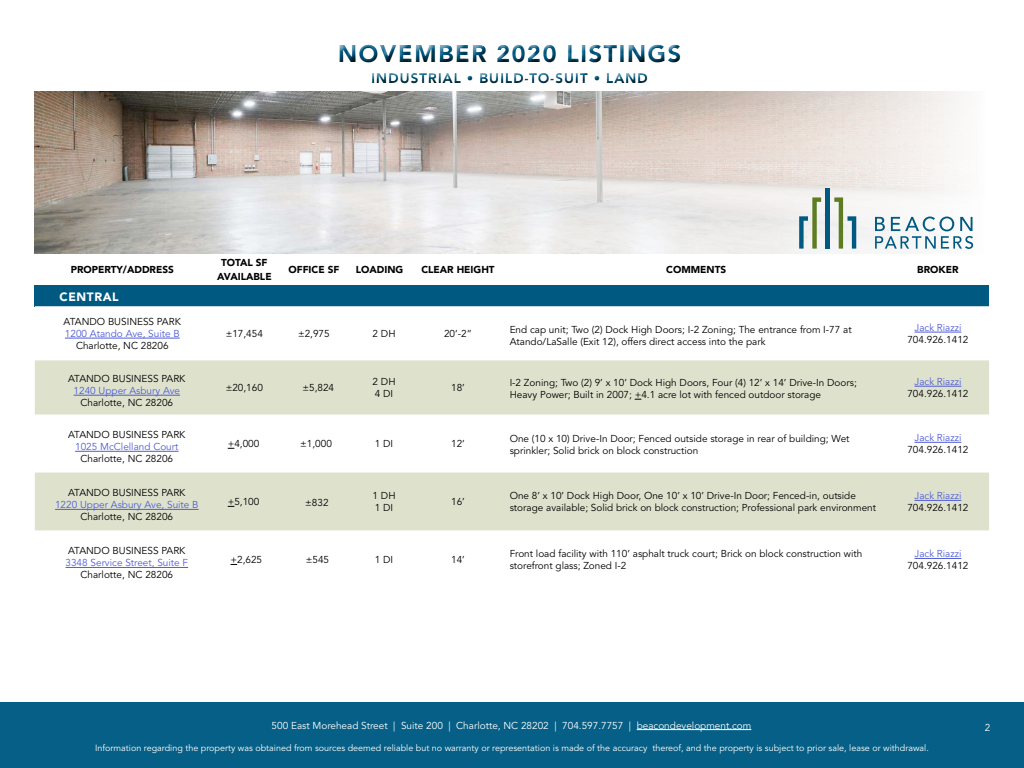
<style>
.page{position:relative;width:1024px;height:768px;background:#fff}
.page>*{position:absolute;margin:0;border:0;box-sizing:border-box;transform-origin:0 0}
.t1{font:900 24px "Avenir LT Std";letter-spacing:.05em;color:#005981}
.t2{font:900 14px "Avenir LT Std";letter-spacing:.05em;color:#005981}
.t3{font:900 12px "Avenir LT Std";letter-spacing:.05em;color:#fff}
.t4{font:10px/12px "Avenir LT Std";color:#000}
.t5{font:10px "Avenir LT Std";color:#4f5cd6}
.t6{font:10px "Avenir LT Std";color:#fff}
.t7{font:900 10px/14px "Avenir LT Std";color:#000;text-align:center}
.t8{font:9px "Avenir LT Std";color:#fff}
</style>
<div class="page">
<img style="left:34px;top:92px;width:940px;height:162px">
<div style="left:334px;top:40px;width:354px;height:50px;background:#000;opacity:.75"></div>
<hr style="left:826px;top:188px;width:4px;height:61px;background:#005981">
<svg style="left:834px;top:197px;width:22px;height:52px"></svg>
<svg style="left:799px;top:197px;width:22px;height:52px"></svg>
<svg style="left:875px;top:217px;width:98px;height:32px"></svg>
<div style="left:35px;top:285px;width:954px;height:21px;background:#005981"></div>
<svg style="left:35px;top:306px;width:954px;height:32px"></svg>
<svg style="left:35px;top:360px;width:954px;height:171px;fill:#dee2cd"></svg>
<hr style="left:65px;top:338px;width:115px;height:1px;background:#4f5cd6">
<hr style="left:915px;top:332px;width:46px;height:1px;background:#4f5cd6">
<hr style="left:74px;top:395px;width:106px;height:1px;background:#4f5cd6">
<hr style="left:915px;top:386px;width:46px;height:1px;background:#4f5cd6">
<hr style="left:75px;top:451px;width:104px;height:1px;background:#4f5cd6">
<hr style="left:915px;top:442px;width:46px;height:1px;background:#4f5cd6">
<hr style="left:55px;top:509px;width:144px;height:1px;background:#4f5cd6">
<hr style="left:915px;top:500px;width:46px;height:1px;background:#4f5cd6">
<hr style="left:66px;top:567px;width:122px;height:1px;background:#4f5cd6">
<hr style="left:915px;top:558px;width:46px;height:1px;background:#4f5cd6">
<div style="left:0;top:702px;width:1024px;height:66px;background:#055f86"></div>
<hr style="left:637px;top:729px;width:114px;height:1px;background:#fff">
<h1 class="t1" style="left:338px;top:39px;width:345px">NOVEMBER 2020 LISTINGS</h1>
<h2 class="t2" style="left:371px;top:69px;width:278px">INDUSTRIAL • BUILD-TO-SUIT • LAND</h2>
<p class="t7" style="left:71px;top:263px;width:105px">PROPERTY/ADDRESS</p>
<p class="t7" style="left:217px;top:256px;width:56px">TOTAL SF<br>AVAILABLE</p>
<p class="t7" style="left:288px;top:263px;width:52px">OFFICE SF</p>
<p class="t7" style="left:356px;top:263px;width:49px">LOADING</p>
<p class="t7" style="left:421px;top:263px;width:75px">CLEAR HEIGHT</p>
<p class="t7" style="left:666px;top:263px;width:61px">COMMENTS</p>
<p class="t7" style="left:917px;top:263px;width:43px">BROKER</p>
<p class="t3" style="left:60px;top:289px;width:61px">CENTRAL</p>
<p class="t4" style="left:64px;top:316px;width:119px">ATANDO BUSINESS PARK</p>
<p class="t5" style="left:65px;top:328px;width:116px">1200 Atando Ave, Suite B</p>
<p class="t4" style="left:76px;top:340px;width:94px">Charlotte, NC 28206</p>
<p class="t4" style="left:226px;top:328px;width:39px">±17,454</p>
<p class="t4" style="left:298px;top:328px;width:33px">±2,975</p>
<p class="t4" style="left:373px;top:328px;width:24px">2 DH</p>
<p class="t4" style="left:444px;top:328px;width:29px">20’-2”</p>
<p class="t4" style="left:510px;top:324px;width:344px">End cap unit; Two (2) Dock High Doors; I-2 Zoning; The entrance from I-77 at<br>Atando/LaSalle (Exit 12), offers direct access into the park</p>
<p class="t5" style="left:915px;top:322px;width:48px">Jack Riazzi</p>
<p class="t4" style="left:907px;top:334px;width:63px">704.926.1412</p>
<p class="t4" style="left:68px;top:373px;width:119px">ATANDO BUSINESS PARK</p>
<p class="t5" style="left:74px;top:385px;width:108px">1240 Upper Asbury Ave</p>
<p class="t4" style="left:81px;top:397px;width:94px">Charlotte, NC 28206</p>
<p class="t4" style="left:226px;top:382px;width:39px">±20,160</p>
<p class="t4" style="left:303px;top:382px;width:33px">±5,824</p>
<p class="t4" style="left:373px;top:376px;width:24px">2 DH<br>4 DI</p>
<p class="t4" style="left:451px;top:382px;width:15px">18’</p>
<p class="t4" style="left:510px;top:377px;width:349px">I-2 Zoning; Two (2) 9’ x 10’ Dock High Doors, Four (4) 12’ x 14’ Drive-In Doors;<br>Heavy Power; Built in 2007; +4.1 acre lot with fenced outdoor storage</p>
<p class="t5" style="left:915px;top:376px;width:48px">Jack Riazzi</p>
<p class="t4" style="left:907px;top:388px;width:63px">704.926.1412</p>
<p class="t4" style="left:68px;top:429px;width:119px">ATANDO BUSINESS PARK</p>
<p class="t5" style="left:75px;top:441px;width:105px">1025 McClelland Court</p>
<p class="t4" style="left:81px;top:453px;width:94px">Charlotte, NC 28206</p>
<p class="t4" style="left:228px;top:438px;width:33px">+4,000</p>
<p class="t4" style="left:300px;top:438px;width:33px">±1,000</p>
<p class="t4" style="left:375px;top:438px;width:20px">1 DI</p>
<p class="t4" style="left:451px;top:438px;width:15px">12’</p>
<p class="t4" style="left:510px;top:433px;width:341px">One (10 x 10) Drive-In Door; Fenced outside storage in rear of building; Wet sprinkler; Solid brick on block construction</p>
<p class="t5" style="left:915px;top:432px;width:48px">Jack Riazzi</p>
<p class="t4" style="left:907px;top:444px;width:63px">704.926.1412</p>
<p class="t4" style="left:68px;top:487px;width:119px">ATANDO BUSINESS PARK</p>
<p class="t5" style="left:55px;top:499px;width:145px">1220 Upper Asbury Ave, Suite B</p>
<p class="t4" style="left:81px;top:511px;width:94px">Charlotte, NC 28206</p>
<p class="t4" style="left:228px;top:496px;width:33px">+5,100</p>
<p class="t4" style="left:305px;top:497px;width:25px">±832</p>
<p class="t4" style="left:373px;top:490px;width:24px">1 DH<br>1 DI</p>
<p class="t4" style="left:451px;top:496px;width:15px">16’</p>
<p class="t4" style="left:510px;top:490px;width:368px">One 8’ x 10’ Dock High Door, One 10’ x 10’ Drive-In Door; Fenced-in, outside storage available; Solid brick on block construction; Professional park environment</p>
<p class="t5" style="left:915px;top:490px;width:48px">Jack Riazzi</p>
<p class="t4" style="left:907px;top:502px;width:63px">704.926.1412</p>
<p class="t4" style="left:68px;top:545px;width:119px">ATANDO BUSINESS PARK</p>
<p class="t5" style="left:66px;top:557px;width:124px">3348 Service Street, Suite F</p>
<p class="t4" style="left:81px;top:569px;width:94px">Charlotte, NC 28206</p>
<p class="t4" style="left:231px;top:554px;width:33px">+2,625</p>
<p class="t4" style="left:306px;top:554px;width:25px">±545</p>
<p class="t4" style="left:375px;top:554px;width:20px">1 DI</p>
<p class="t4" style="left:451px;top:554px;width:15px">14’</p>
<p class="t4" style="left:510px;top:548px;width:354px">Front load facility with 110’ asphalt truck court; Brick on block construction with storefront glass; Zoned I-2</p>
<p class="t5" style="left:915px;top:548px;width:48px">Jack Riazzi</p>
<p class="t4" style="left:907px;top:560px;width:63px">704.926.1412</p>
<p class="t6" style="left:272px;top:719px;width:481px">500 East Morehead Street | Suite 200 | Charlotte, NC 28202 | 704.597.7757 | beacondevelopment.com</p>
<p class="t6" style="left:985px;top:722px;width:7px">2</p>
<p class="t8" style="left:95px;top:743px;width:835px">Information regarding the property was obtained from sources deemed reliable but no warranty or representation is made of the accuracy thereof, and the property is subject to prior sale, lease or withdrawal.</p>
</div>
